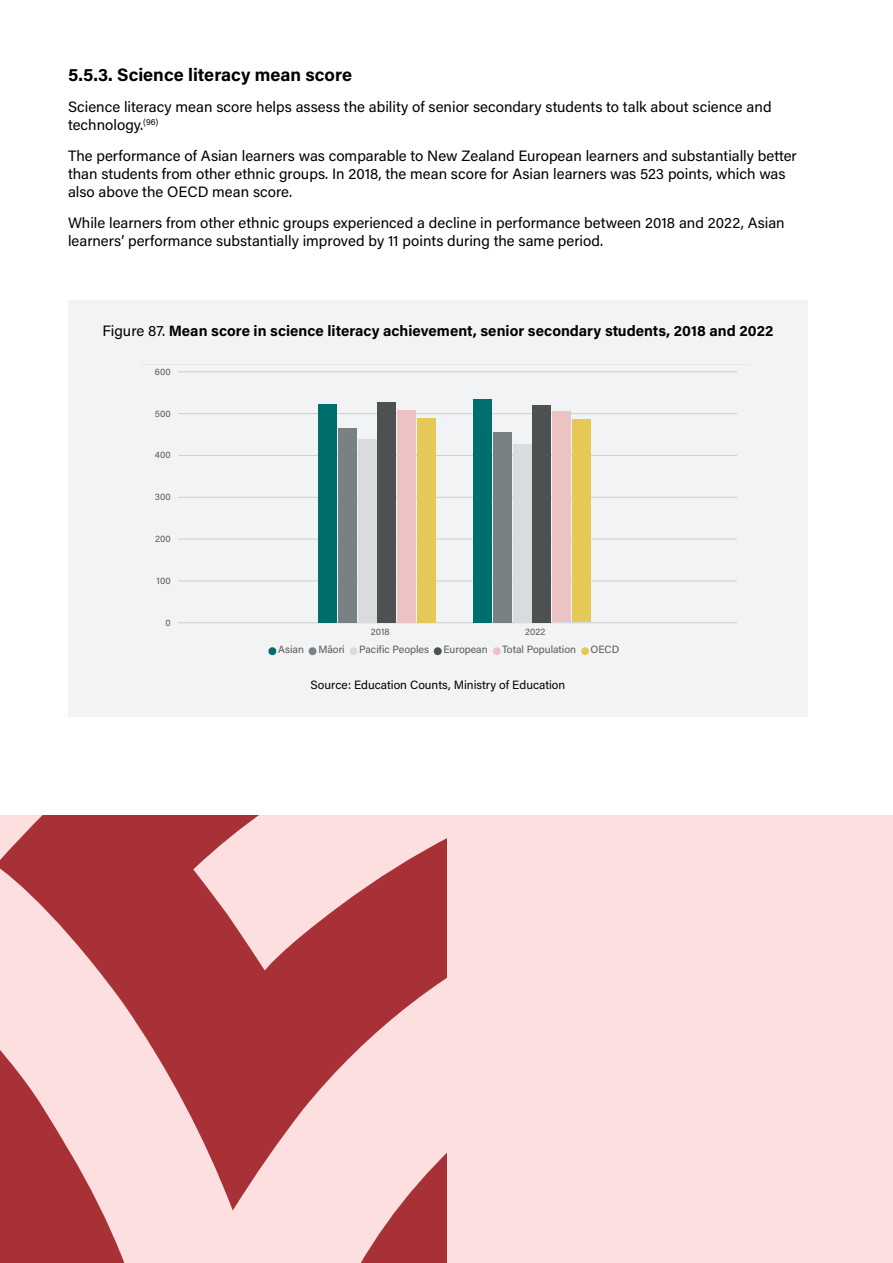
<style>
.page{position:relative;width:893px;height:1263px;background:#fff}
.page>*{position:absolute;margin:0;border:0;box-sizing:border-box;transform-origin:0 0}
.t1{font:700 18px "Acumin Pro";color:#000}
.t2{font:15px/18px "Acumin Pro";color:#000}
.t3{font:700 15px "Acumin Pro";color:#000}
.t4{font:12px "Acumin Pro";color:#000}
.t5{font:10.5px "Acumin Pro";color:#605e5c}
.t6{font:9.45px "Acumin Pro";letter-spacing:.005em;color:#605e5c}
.s1{font-weight:400}
</style>
<div class="page">
<div style="left:0;top:815px;width:893px;height:448px;background:#fcdfde"></div>
<svg style="left:0;top:1210px;width:125px;height:53px;background:#af4147"></svg>
<svg style="left:361px;top:1210px;width:85px;height:53px"></svg>
<svg style="left:0;top:815px;width:446px;height:395px;fill:#a83138"></svg>
<div style="left:68px;top:300px;width:740px;height:416px;background:#f1f3f4"></div>
<hr style="left:179px;top:622px;width:558px;height:1px;background:#d9d9d9">
<hr style="left:179px;top:580px;width:558px;height:1px;background:#d9d9d9">
<hr style="left:179px;top:539px;width:558px;height:1px;background:#d9d9d9">
<hr style="left:179px;top:497px;width:558px;height:1px;background:#d9d9d9">
<hr style="left:179px;top:455px;width:558px;height:1px;background:#d9d9d9">
<hr style="left:179px;top:413px;width:558px;height:1px;background:#d9d9d9">
<hr style="left:179px;top:371px;width:558px;height:1px;background:#d9d9d9">
<div style="left:318px;top:404px;width:19px;height:218px;background:#007472"></div>
<div style="left:473px;top:399px;width:19px;height:223px;background:#007472"></div>
<div style="left:338px;top:428px;width:19px;height:194px;background:#788284"></div>
<div style="left:493px;top:432px;width:19px;height:190px;background:#788284"></div>
<div style="left:358px;top:439px;width:18px;height:183px;background:#d9dbdc"></div>
<div style="left:513px;top:444px;width:19px;height:178px;background:#d9dbdc"></div>
<div style="left:377px;top:402px;width:19px;height:220px;background:#525555"></div>
<div style="left:533px;top:405px;width:18px;height:217px;background:#525555"></div>
<div style="left:397px;top:410px;width:19px;height:212px;background:#edc2c3"></div>
<div style="left:552px;top:412px;width:19px;height:210px;background:#edc2c3"></div>
<div style="left:417px;top:418px;width:19px;height:204px;background:#e6c856"></div>
<div style="left:572px;top:419px;width:19px;height:203px;background:#e6c856"></div>
<svg style="left:268px;top:647px;width:8px;height:8px"></svg>
<svg style="left:309px;top:647px;width:7px;height:8px"></svg>
<svg style="left:350px;top:647px;width:7px;height:8px"></svg>
<svg style="left:434px;top:647px;width:8px;height:8px"></svg>
<svg style="left:493px;top:647px;width:8px;height:8px"></svg>
<svg style="left:581px;top:647px;width:8px;height:8px"></svg>
<p class="t1" style="left:68px;top:62px;width:285px">5.5.3. Science literacy mean score</p>
<p class="t2" style="left:68px;top:97px;width:705px">Science literacy mean score helps assess the ability of senior secondary students to talk about science and technology.<sup>(96)</sup></p>
<p class="t2" style="left:68px;top:146px;width:730px">The performance of Asian learners was comparable to New Zealand European learners and substantially better than students from other ethnic groups. In 2018, the mean score for Asian learners was 523 points, which was also above the OECD mean score.</p>
<p class="t2" style="left:68px;top:213px;width:718px">While learners from other ethnic groups experienced a decline in performance between 2018 and 2022, Asian learners’ performance substantially improved by 11 points during the same period.</p>
<p class="t3" style="left:102px;top:321px;width:672px"><span class="s1">Figure 87.</span> Mean score in science literacy achievement, senior secondary students, 2018 and 2022</p>
<p class="t6" style="left:155px;top:365px;width:17px">600</p>
<p class="t6" style="left:155px;top:407px;width:17px">500</p>
<p class="t6" style="left:155px;top:449px;width:17px">400</p>
<p class="t6" style="left:155px;top:490px;width:17px">300</p>
<p class="t6" style="left:155px;top:532px;width:17px">200</p>
<p class="t6" style="left:157px;top:574px;width:16px">100</p>
<p class="t6" style="left:165px;top:616px;width:7px">0</p>
<p class="t6" style="left:371px;top:625px;width:20px">2018</p>
<p class="t6" style="left:525px;top:625px;width:22px">2022</p>
<p class="t5" style="left:278px;top:642px;width:27px">Asian</p>
<p class="t5" style="left:318px;top:642px;width:28px">Māori</p>
<p class="t5" style="left:359px;top:642px;width:72px">Pacific Peoples</p>
<p class="t5" style="left:443px;top:642px;width:46px">European</p>
<p class="t5" style="left:502px;top:642px;width:75px">Total Population</p>
<p class="t5" style="left:590px;top:642px;width:30px">OECD</p>
<p class="t4" style="left:311px;top:677px;width:256px">Source: Education Counts, Ministry of Education</p>
</div>
